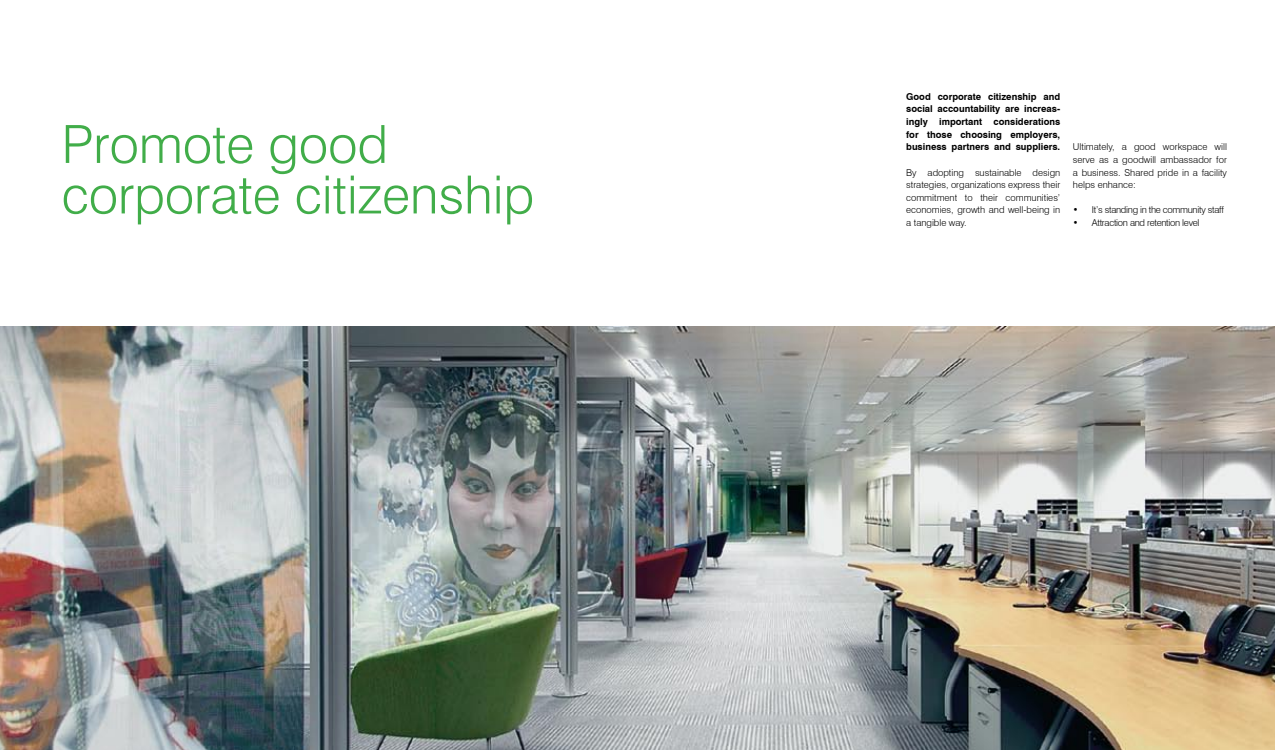
<style>
.page{position:relative;width:1275px;height:750px;background:#fff}
.page>*{position:absolute;margin:0;border:0;box-sizing:border-box;transform-origin:0 0}
.t1{font:300 52.62px/50.5px "Swiss 721 BT";color:#41ad49}
.t2{font:300 9.47px/12.6px "Swiss 721 BT";color:#000;text-align:justify}
.t3{font:700 9.47px/12.6px "Swiss 721 BT";color:#000;text-align:justify}
.t4{font:300 9.47px "Swiss 721 BT";letter-spacing:-.03em;color:#000}
</style>
<div class="page">
<img style="left:0;top:327px;width:1275px;height:423px">
<h1 class="t1" style="left:62px;top:119px;width:474px">Promote good corporate citizenship</h1>
<p class="t3" style="left:906px;top:90px;width:156px">Good corporate citizenship and social accountability are increas&shy;ingly important considerations for those choosing employers, business partners and suppliers.</p>
<p class="t2" style="left:906px;top:166px;width:156px">By adopting sustainable design strategies, organizations express their commitment to their communities’ economies, growth and well-being in a tangible way.</p>
<p class="t2" style="left:1073px;top:141px;width:156px">Ultimately, a good workspace will serve as a goodwill ambassador for a business. Shared pride in a facility helps enhance:</p>
<p class="t4" style="left:1073px;top:204px;width:153px">• It’s standing in the community staff</p>
<p class="t4" style="left:1073px;top:217px;width:128px">• Attraction and retention level</p>
</div>
